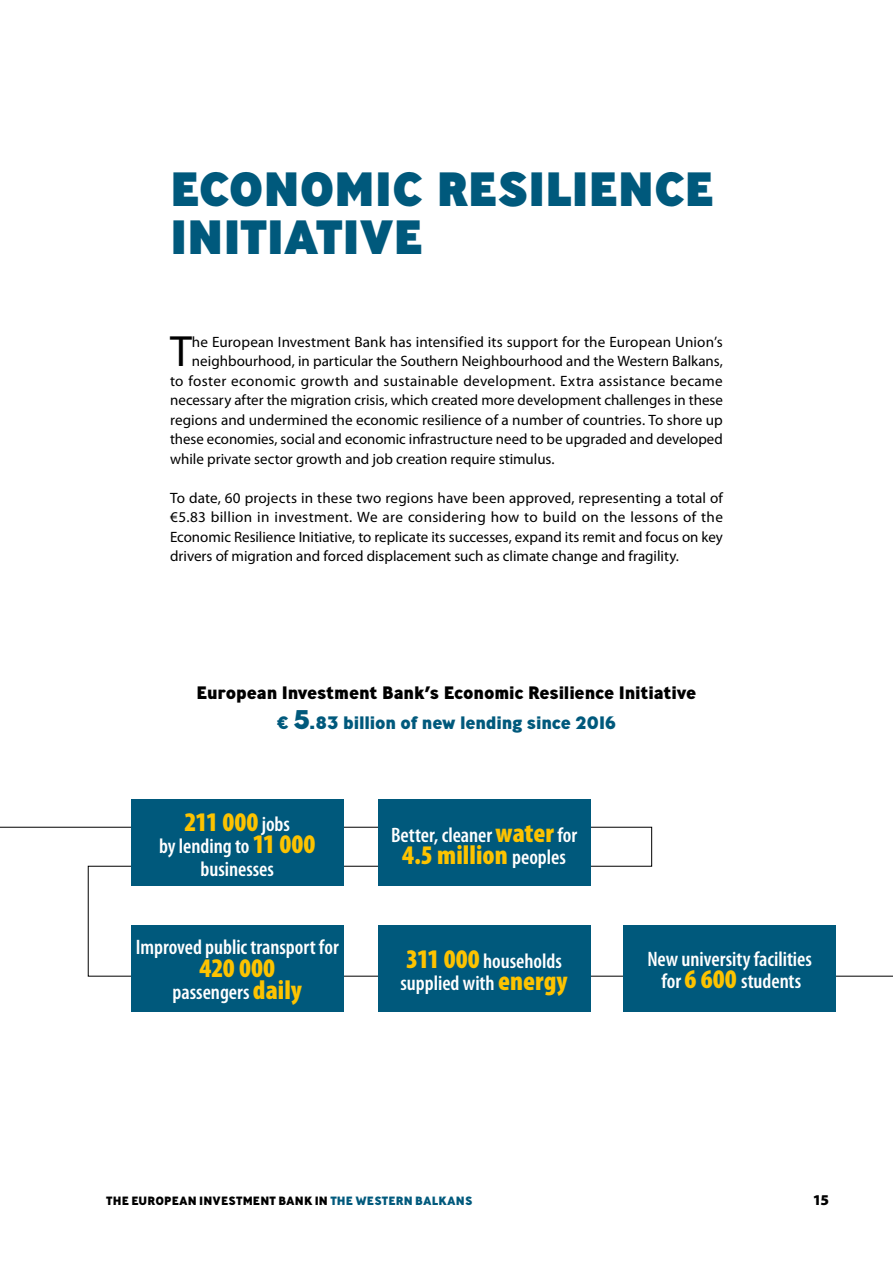
<style>
.page{position:relative;width:893px;height:1263px;background:#fff}
.page>*{position:absolute;margin:0;border:0;box-sizing:border-box;transform-origin:0 0}
.t1{font:800 48px/48px "Ministry";letter-spacing:-.01em;color:#00597c}
.t2{font:43.95px "Myriad Pro";color:#000}
.t3{font:900 condensed 27px "Myriad Pro";color:#fdc300}
.t4{font:600 condensed 21px/22.5px "Myriad Pro";color:#fff;text-align:center}
.t5{font:800 18px/30.8px "Ministry";letter-spacing:-.01em;color:#000;text-align:center}
.t6{font:15px/19.5px "Myriad Pro";color:#000;text-align:justify}
.t7{font:15px "Myriad Pro";letter-spacing:.025em;color:#000}
.t8{font:900 15px "Myriad Pro";color:#000}
.t9{font:800 12px "Ministry";letter-spacing:.01em;color:#000}
.s1{color:#00597c}
.s2{font-size:27px;color:#00597c}
.s3{font-weight:600;font-size:21px;color:#fff}
.s4{font-weight:900;font-size:27px;color:#fdc300}
</style>
<div class="page">
<svg style="left:0;top:826px;width:893px;height:151px"></svg>
<div style="left:131px;top:799px;width:213px;height:87px;background:#00597c"></div>
<div style="left:131px;top:925px;width:213px;height:87px;background:#00597c"></div>
<div style="left:378px;top:799px;width:212px;height:87px;background:#00597c"></div>
<div style="left:378px;top:925px;width:212px;height:87px;background:#00597c"></div>
<div style="left:623px;top:925px;width:213px;height:87px;background:#00597c"></div>
<h1 class="t1" style="left:170px;top:164px;width:545px">ECONOMIC RESILIENCE<br>INITIATIVE</h1>
<h2 class="t2" style="left:170px;top:327px;width:23px">T</h2>
<p class="t6" style="left:192px;top:332px;width:532px">he European Investment Bank has intensified its support for the European Union’s</p>
<p class="t6" style="left:192px;top:352px;width:532px">neighbourhood, in particular the Southern Neighbourhood and the Western Balkans,</p>
<p class="t7" style="left:170px;top:372px;width:554px">to foster economic growth and sustainable development. Extra assistance became</p>
<p class="t6" style="left:170px;top:391px;width:554px">necessary after the migration crisis, which created more development challenges in these</p>
<p class="t6" style="left:170px;top:410px;width:554px">regions and undermined the economic resilience of a number of countries. To shore up</p>
<p class="t6" style="left:170px;top:430px;width:554px">these economies, social and economic infrastructure need to be upgraded and developed</p>
<p class="t6" style="left:170px;top:449px;width:386px">while private sector growth and job creation require stimulus.</p>
<p class="t6" style="left:170px;top:488px;width:554px">To date, 60 projects in these two regions have been approved, representing a total of €5.83 billion in investment. We are considering how to build on the lessons of the Economic Resilience Initiative, to replicate its successes, expand its remit and focus on key drivers of migration and forced displacement such as climate change and fragility.</p>
<p class="t5" style="left:197px;top:676px;width:501px">European Investment Bank’s Economic Resilience Initiative <span class="s1">€</span> <span class="s2">5</span><span class="s1">.83 billion of new lending since 2016</span></p>
<h3 class="t3" style="left:185px;top:806px;width:107px">211 000 <span class="s3">jobs</span></h3>
<h3 class="t4" style="left:159px;top:835px;width:158px">by lending to <span class="s4">11 000 </span>businesses</h3>
<h3 class="t4" style="left:136px;top:936px;width:204px">Improved public transport for</h3>
<h3 class="t3" style="left:199px;top:953px;width:77px">420 000</h3>
<h3 class="t4" style="left:173px;top:981px;width:131px">passengers <span class="s4">daily</span></h3>
<h3 class="t4" style="left:391px;top:824px;width:188px">Better, cleaner <span class="s4">water</span> for</h3>
<h3 class="t3" style="left:402px;top:840px;width:165px">4.5 million <span class="s3">peoples</span></h3>
<h3 class="t4" style="left:401px;top:950px;width:169px;text-align:left"><span class="s4">311 000</span> households supplied with <span class="s4">energy</span></h3>
<h3 class="t4" style="left:647px;top:948px;width:166px">New university facilities for <span class="s4">6 600</span> students</h3>
<p class="t9" style="left:106px;top:1192px;width:368px">THE EUROPEAN INVESTMENT BANK IN <span class="s1">THE WESTERN BALKANS</span></p>
<p class="t8" style="left:813px;top:1191px;width:18px">15</p>
</div>
